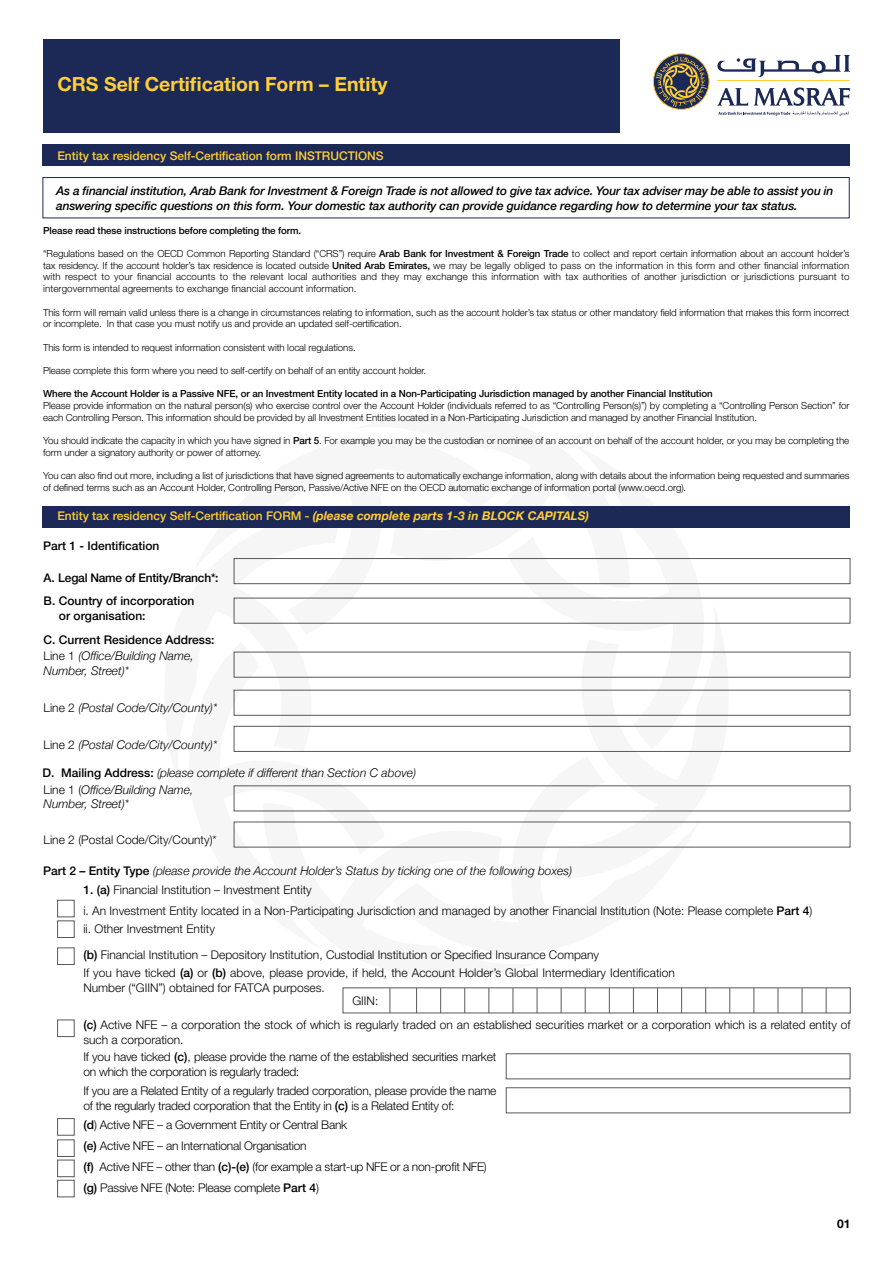
<style>
.page{position:relative;width:893px;height:1263px;background:#fff}
.page>*{position:absolute;margin:0;border:0;box-sizing:border-box;transform-origin:0 0}
.t1{font:700 19.5px "Helvetica Neue LT Std";color:#ffcf37}
.t2{font:300 12px/14.7px "Helvetica Neue LT Std";color:#000}
.t3{font:300 12px/21px "Helvetica Neue LT Std";letter-spacing:-.02em;color:#000}
.t4{font:italic 300 12px/14.7px "Helvetica Neue";color:#000}
.t5{font:italic 500 12px/14.4px "Helvetica Neue";letter-spacing:-.01em;color:#000}
.t6{font:500 12px "Helvetica Neue LT Std";color:#ffcf37}
.t7{font:500 12px/23.9px "Helvetica Neue LT Std";color:#000}
.t8{font:700 12px "Helvetica Neue LT Std";color:#000}
.t9{font:300 9.75px/11.7px "Helvetica Neue LT Std";letter-spacing:-.01em;color:#000}
.t10{font:500 9.75px "Helvetica Neue LT Std";letter-spacing:-.01em;color:#000}
.s1{font-weight:500}
.s2{font-family:"Helvetica Neue";font-weight:700;font-style:italic}
.s3{font-family:"Helvetica Neue LT Std";font-style:normal}
.s4{font-family:"Helvetica Neue LT Std";font-weight:500;font-style:normal}
</style>
<div class="page">
<svg style="left:508px;top:527px;width:198px;height:199px"></svg>
<svg style="left:500px;top:527px;width:130px;height:61px"></svg>
<svg style="left:554px;top:604px;width:177px;height:244px"></svg>
<svg style="left:393px;top:757px;width:307px;height:91px"></svg>
<svg style="left:385px;top:803px;width:153px;height:45px"></svg>
<svg style="left:193px;top:527px;width:307px;height:97px"></svg>
<svg style="left:233px;top:651px;width:152px;height:197px"></svg>
<div style="left:43px;top:145px;width:807px;height:21px;background:#1c2856"></div>
<div style="left:43px;top:506px;width:807px;height:21px;background:#1c2856"></div>
<div style="left:43px;top:39px;width:577px;height:94px;background:#1c2856"></div>
<svg style="left:717px;top:55px;width:133px;height:22px"></svg>
<hr style="left:718px;top:80px;width:132px;height:1px;background:#ffcf37">
<svg style="left:717px;top:88px;width:133px;height:28px"></svg>
<svg style="left:653px;top:53px;width:56px;height:57px"></svg>
<div style="left:43px;top:177px;width:807px;height:41px;border:1px solid #1c2856"></div>
<div style="left:234px;top:558px;width:616px;height:26px;border:1px solid #58595b"></div>
<div style="left:234px;top:690px;width:616px;height:25px;border:1px solid #58595b"></div>
<div style="left:506px;top:1053px;width:344px;height:26px;border:1px solid #58595b"></div>
<div style="left:506px;top:1087px;width:344px;height:26px;border:1px solid #58595b"></div>
<div style="left:234px;top:726px;width:616px;height:26px;border:1px solid #58595b"></div>
<div style="left:57px;top:900px;width:17px;height:17px;border:1px solid #58595b"></div>
<div style="left:57px;top:921px;width:17px;height:17px;border:1px solid #58595b"></div>
<div style="left:57px;top:948px;width:17px;height:17px;border:1px solid #58595b"></div>
<div style="left:57px;top:1020px;width:17px;height:17px;border:1px solid #58595b"></div>
<div style="left:57px;top:1118px;width:17px;height:17px;border:1px solid #58595b"></div>
<div style="left:57px;top:1140px;width:17px;height:17px;border:1px solid #58595b"></div>
<div style="left:57px;top:1160px;width:17px;height:17px;border:1px solid #58595b"></div>
<div style="left:57px;top:1180px;width:17px;height:17px;border:1px solid #58595b"></div>
<svg style="left:416px;top:988px;width:1px;height:25px"></svg>
<svg style="left:440px;top:988px;width:1px;height:25px"></svg>
<svg style="left:464px;top:988px;width:1px;height:25px"></svg>
<svg style="left:489px;top:988px;width:1px;height:25px"></svg>
<svg style="left:513px;top:988px;width:1px;height:25px"></svg>
<svg style="left:537px;top:988px;width:1px;height:25px"></svg>
<svg style="left:561px;top:988px;width:1px;height:25px"></svg>
<svg style="left:585px;top:988px;width:1px;height:25px"></svg>
<svg style="left:609px;top:988px;width:1px;height:25px"></svg>
<svg style="left:633px;top:988px;width:1px;height:25px"></svg>
<svg style="left:657px;top:988px;width:1px;height:25px"></svg>
<svg style="left:681px;top:988px;width:1px;height:25px"></svg>
<svg style="left:705px;top:988px;width:1px;height:25px"></svg>
<svg style="left:729px;top:988px;width:1px;height:25px"></svg>
<svg style="left:754px;top:988px;width:1px;height:25px"></svg>
<svg style="left:778px;top:988px;width:1px;height:25px"></svg>
<svg style="left:802px;top:988px;width:1px;height:25px"></svg>
<svg style="left:826px;top:988px;width:1px;height:25px"></svg>
<svg style="left:390px;top:988px;width:1px;height:25px"></svg>
<h1 class="t1" style="left:57px;top:72px;width:332px">CRS Self Certification Form – Entity</h1>
<p class="t6" style="left:57px;top:148px;width:328px">Entity tax residency Self-Certification form INSTRUCTIONS</p>
<p class="t5" style="left:56px;top:183px;width:779px">As a financial institution, Arab Bank for Investment &amp; Foreign Trade is not allowed to give tax advice. Your tax adviser may be able to assist you in answering specific questions on this form. Your domestic tax authority can provide guidance regarding how to determine your tax status.</p>
<p class="t10" style="left:43px;top:225px;width:260px">Please read these instructions before completing the form.</p>
<p class="t9" style="left:43px;top:247px;width:808px;text-align:justify">“Regulations based on the OECD Common Reporting Standard (“CRS”) require <span class="s1">Arab Bank for Investment &amp; Foreign Trade</span> to collect and report certain information about an account holder’s tax residency. If the account holder’s tax residence is located outside <span class="s1">United Arab Emirates,</span> we may be legally obliged to pass on the information in this form and other financial information with respect to your financial accounts to the relevant local authorities and they may exchange this information with tax authorities of another jurisdiction or jurisdictions pursuant to intergovernmental agreements to exchange financial account information.</p>
<p class="t9" style="left:43px;top:306px;width:808px">This form will remain valid unless there is a change in circumstances relating to information, such as the account holder’s tax status or other mandatory field information that makes this form incorrect or incomplete. In that case you must notify us and provide an updated self-certification.</p>
<p class="t9" style="left:43px;top:341px;width:314px">This form is intended to request information consistent with local regulations.</p>
<p class="t9" style="left:43px;top:364px;width:385px">Please complete this form where you need to self-certify on behalf of an entity account holder.</p>
<p class="t10" style="left:43px;top:388px;width:671px">Where the Account Holder is a Passive NFE, or an Investment Entity located in a Non-Participating Jurisdiction managed by another Financial Institution</p>
<p class="t9" style="left:43px;top:400px;width:808px">Please provide information on the natural person(s) who exercise control over the Account Holder (individuals referred to as “Controlling Person(s)”) by completing a “Controlling Person Section” for each Controlling Person. This information should be provided by all Investment Entities located in a Non-Participating Jurisdiction and managed by another Financial Institution.</p>
<p class="t9" style="left:43px;top:435px;width:808px">You should indicate the capacity in which you have signed in <span class="s1">Part 5</span>. For example you may be the custodian or nominee of an account on behalf of the account holder, or you may be completing the form under a signatory authority or power of attorney.</p>
<p class="t9" style="left:43px;top:470px;width:808px">You can also find out more, including a list of jurisdictions that have signed agreements to automatically exchange information, along with details about the information being requested and summaries of defined terms such as an Account Holder, Controlling Person, Passive/Active NFE on the OECD automatic exchange of information portal (www.oecd.org).</p>
<p class="t6" style="left:57px;top:509px;width:533px">Entity tax residency Self-Certification FORM - <span class="s2">(please complete parts 1-3 in BLOCK CAPITALS)</span></p>
<p class="t7" style="left:43px;top:533px;width:118px">Part 1 - Identification</p>
<p class="t7" style="left:44px;top:565px;width:176px">A. Legal Name of Entity/Branch*:<br>B. Country of incorporation</p>
<p class="t7" style="left:44px;top:604px;width:172px;text-indent:15px">or organisation:<br>C. Current Residence Address:</p>
<p class="t4" style="left:44px;top:648px;width:152px"><span class="s3">Line 1</span> (Office/Building Name,<br>Number, Street)*</p>
<p class="t4" style="left:44px;top:700px;width:175px"><span class="s3">Line 2</span> (Postal Code/City/County)*</p>
<p class="t4" style="left:44px;top:737px;width:175px"><span class="s3">Line 2</span> (Postal Code/City/County)*</p>
<p class="t4" style="left:43px;top:765px;width:375px"><span class="s4">D. Mailing Address:</span> (please complete if different than Section C above)</p>
<p class="t4" style="left:44px;top:781px;width:151px"><span class="s3">Line 1 (</span>Office/Building Name,<br>Number, Street)*</p>
<p class="t2" style="left:44px;top:832px;width:175px">Line 2 (Postal Code/City/County)*</p>
<p class="t4" style="left:43px;top:862px;width:531px"><span class="s4">Part 2 – Entity Type</span> (please provide the Account Holder’s Status by ticking one of the following boxes)</p>
<p class="t2" style="left:83px;top:882px;width:230px"><span class="s1">1. (a)</span> Financial Institution – Investment Entity</p>
<p class="t2" style="left:83px;top:901px;width:731px;line-height:18px">i. An Investment Entity located in a Non-Participating Jurisdiction and managed by another Financial Institution (Note: Please complete <span class="s1">Part 4</span>) ii. Other Investment Entity</p>
<p class="t2" style="left:83px;top:947px;width:517px"><span class="s1">(b)</span> Financial Institution – Depository Institution, Custodial Institution or Specified Insurance Company</p>
<p class="t2" style="left:83px;top:965px;width:593px">If you have ticked <span class="s1">(a)</span> or <span class="s1">(b)</span> above, please provide, if held, the Account Holder’s Global Intermediary Identification<br>Number (“GIIN”) obtained for FATCA purposes.</p>
<p class="t2" style="left:352px;top:993px;width:28px">GIIN:</p>
<p class="t2" style="left:83px;top:1017px;width:769px"><span class="s1">(c)</span> Active NFE – a corporation the stock of which is regularly traded on an established securities market or a corporation which is a related entity of such a corporation.</p>
<p class="t3" style="left:83px;top:1049px;width:414px;line-height:14.7px">If you have ticked <span class="s1">(c)</span>, please provide the name of the established securities market on which the corporation is regularly traded:</p>
<p class="t3" style="left:83px;top:1083px;width:414px;line-height:14.7px">If you are a Related Entity of a regularly traded corporation, please provide the name of the regularly traded corporation that the Entity in <span class="s1">(c)</span> is a Related Entity of:</p>
<p class="t3" style="left:83px;top:1114px;width:405px"><span class="s1">(d</span>) Active NFE – a Government Entity or Central Bank<br><span class="s1">(e)</span> Active NFE – an International Organisation<br><span class="s1">(f)</span> Active NFE – other than <span class="s1">(c)-(e)</span> (for example a start-up NFE or a non-profit NFE) <span class="s1">(g)</span> Passive NFE (Note: Please complete <span class="s1">Part 4</span>)</p>
<p class="t8" style="left:837px;top:1216px;width:15px">01</p>
</div>
